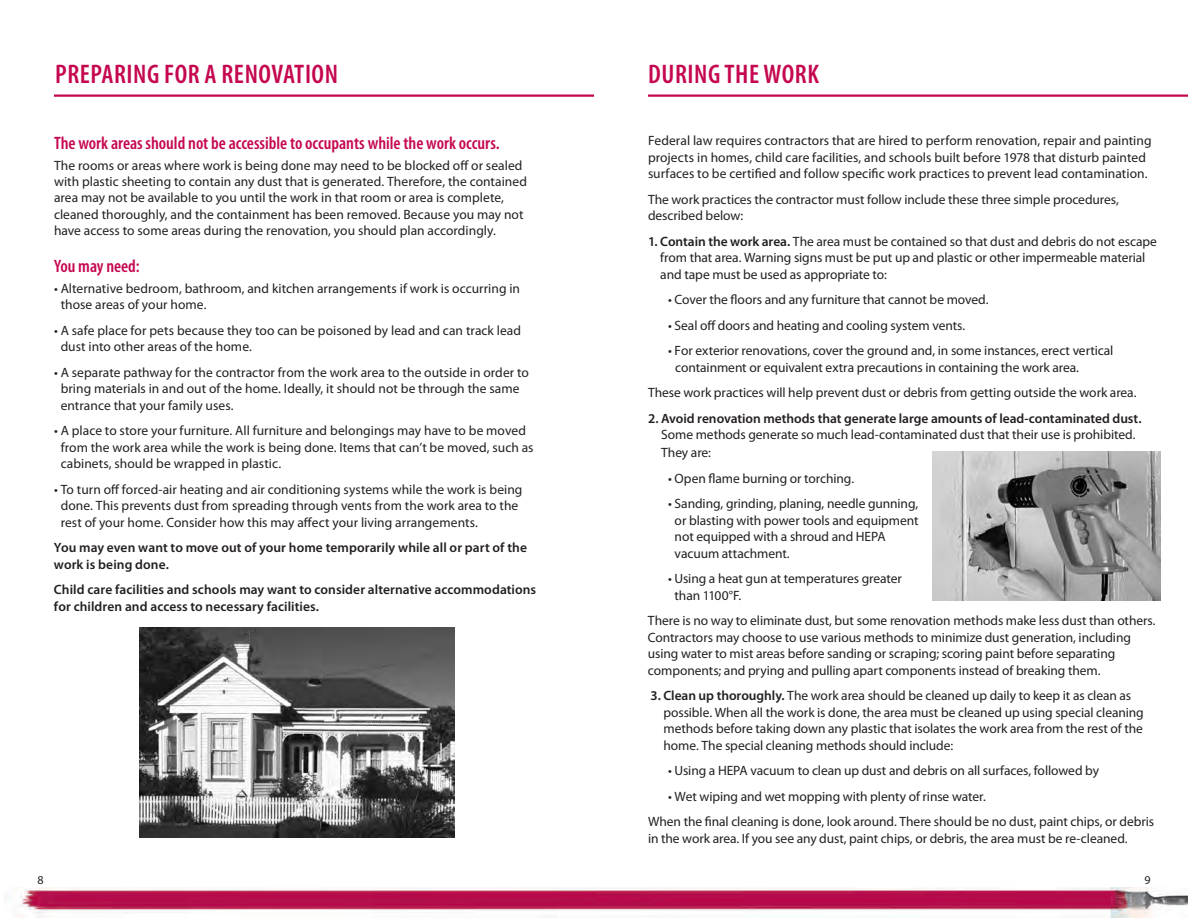
<style>
.page{position:relative;width:1188px;height:918px;background:#fff}
.page>*{position:absolute;margin:0;border:0;box-sizing:border-box;transform-origin:0 0}
.t1{font:600 condensed 27px "Myriad Pro";letter-spacing:.02em;color:#c50750}
.t2{font:600 condensed 18px "Myriad Pro";color:#c50750}
.t3{font:13.5px/16.5px "Myriad Pro";color:#231f20}
.t4{font:600 13.5px/16.5px "Myriad Pro";letter-spacing:.005em;color:#231f20}
.t5{font:12px "Myriad Pro";color:#231f20}
.s1{font-weight:600}
.s2{font-weight:400}
</style>
<div class="page">
<img style="left:139px;top:627px;width:316px;height:210px">
<hr style="left:54px;top:94px;width:540px;height:3px;background:#c50750">
<hr style="left:648px;top:94px;width:540px;height:3px;background:#c50750">
<img style="left:933px;top:452px;width:228px;height:149px">
<img style="left:4px;top:887px;width:1184px;height:31px">
<p class="t1" style="left:55px;top:59px;width:284px">PREPARING FOR A RENOVATION</p>
<p class="t2" style="left:54px;top:133px;width:447px">The work areas should not be accessible to occupants while the work occurs.</p>
<p class="t3" style="left:54px;top:157px;width:475px">The rooms or areas where work is being done may need to be blocked off or sealed with plastic sheeting to contain any dust that is generated. Therefore, the contained area may not be available to you until the work in that room or area is complete, cleaned thoroughly, and the containment has been removed. Because you may not have access to some areas during the renovation, you should plan accordingly.</p>
<p class="t2" style="left:54px;top:256px;width:87px">You may need:</p>
<p class="t3" style="left:61px;top:280px;width:461px;text-indent:-7px">• Alternative bedroom, bathroom, and kitchen arrangements if work is occurring in those areas of your home.</p>
<p class="t3" style="left:61px;top:322px;width:462px;text-indent:-7px">• A safe place for pets because they too can be poisoned by lead and can track lead dust into other areas of the home.</p>
<p class="t3" style="left:61px;top:364px;width:470px;text-indent:-7px">• A separate pathway for the contractor from the work area to the outside in order to bring materials in and out of the home. Ideally, it should not be through the same entrance that your family uses.</p>
<p class="t3" style="left:61px;top:422px;width:474px;text-indent:-7px">• A place to store your furniture. All furniture and belongings may have to be moved from the work area while the work is being done. Items that can’t be moved, such as cabinets, should be wrapped in plastic.</p>
<p class="t3" style="left:61px;top:481px;width:463px;text-indent:-7px">• To turn off forced-air heating and air conditioning systems while the work is being done. This prevents dust from spreading through vents from the work area to the rest of your home. Consider how this may affect your living arrangements.</p>
<p class="t4" style="left:54px;top:539px;width:474px">You may even want to move out of your home temporarily while all or part of the work is being done.</p>
<p class="t4" style="left:54px;top:581px;width:484px">Child care facilities and schools may want to consider alternative accommodations for children and access to necessary facilities.</p>
<p class="t5" style="left:37px;top:872px;width:8px">8</p>
<p class="t1" style="left:648px;top:59px;width:172px">DURING THE WORK</p>
<p class="t3" style="left:648px;top:132px;width:505px">Federal law requires contractors that are hired to perform renovation, repair and painting projects in homes, child care facilities, and schools built before 1978 that disturb painted surfaces to be certified and follow specific work practices to prevent lead contamination.</p>
<p class="t3" style="left:648px;top:191px;width:473px">The work practices the contractor must follow include these three simple procedures, described below:</p>
<p class="t3" style="left:660px;top:233px;width:498px;text-indent:-12px"><span class="s1">1. Contain the work area.</span> The area must be contained so that dust and debris do not escape from that area. Warning signs must be put up and plastic or other impermeable material and tape must be used as appropriate to:</p>
<p class="t3" style="left:668px;top:291px;width:322px">• Cover the floors and any furniture that cannot be moved.</p>
<p class="t3" style="left:668px;top:317px;width:299px">• Seal off doors and heating and cooling system vents.</p>
<p class="t3" style="left:675px;top:342px;width:440px;text-indent:-7px">• For exterior renovations, cover the ground and, in some instances, erect vertical containment or equivalent extra precautions in containing the work area.</p>
<p class="t3" style="left:648px;top:384px;width:490px">These work practices will help prevent dust or debris from getting outside the work area.</p>
<p class="t4" style="left:648px;top:410px;width:495px;text-align:center">2. Avoid renovation methods that generate large amounts of lead-contaminated dust.<br><span class="s2">Some methods generate so much lead-contaminated dust that their use is prohibited.</span></p>
<p class="t3" style="left:661px;top:444px;width:51px">They are:</p>
<p class="t3" style="left:668px;top:470px;width:187px">• Open flame burning or torching.</p>
<p class="t3" style="left:675px;top:495px;width:245px;text-indent:-6px">• Sanding, grinding, planing, needle gunning, or blasting with power tools and equipment not equipped with a shroud and HEPA vacuum attachment.</p>
<p class="t3" style="left:675px;top:570px;width:229px;text-indent:-6px">• Using a heat gun at temperatures greater than 1100°F.</p>
<p class="t3" style="left:648px;top:612px;width:509px">There is no way to eliminate dust, but some renovation methods make less dust than others.<br>Contractors may choose to use various methods to minimize dust generation, including using water to mist areas before sanding or scraping; scoring paint before separating components; and prying and pulling apart components instead of breaking them.</p>
<p class="t3" style="left:663px;top:687px;width:482px;text-indent:-13px"><span class="s1">3. Clean up thoroughly.</span> The work area should be cleaned up daily to keep it as clean as possible. When all the work is done, the area must be cleaned up using special cleaning methods before taking down any plastic that isolates the work area from the rest of the home. The special cleaning methods should include:</p>
<p class="t3" style="left:668px;top:762px;width:432px">• Using a HEPA vacuum to clean up dust and debris on all surfaces, followed by</p>
<p class="t3" style="left:668px;top:788px;width:319px">• Wet wiping and wet mopping with plenty of rinse water.</p>
<p class="t3" style="left:648px;top:813px;width:508px">When the final cleaning is done, look around. There should be no dust, paint chips, or debris in the work area. If you see any dust, paint chips, or debris, the area must be re-cleaned.</p>
<p class="t5" style="left:1144px;top:872px;width:8px">9</p>
</div>
